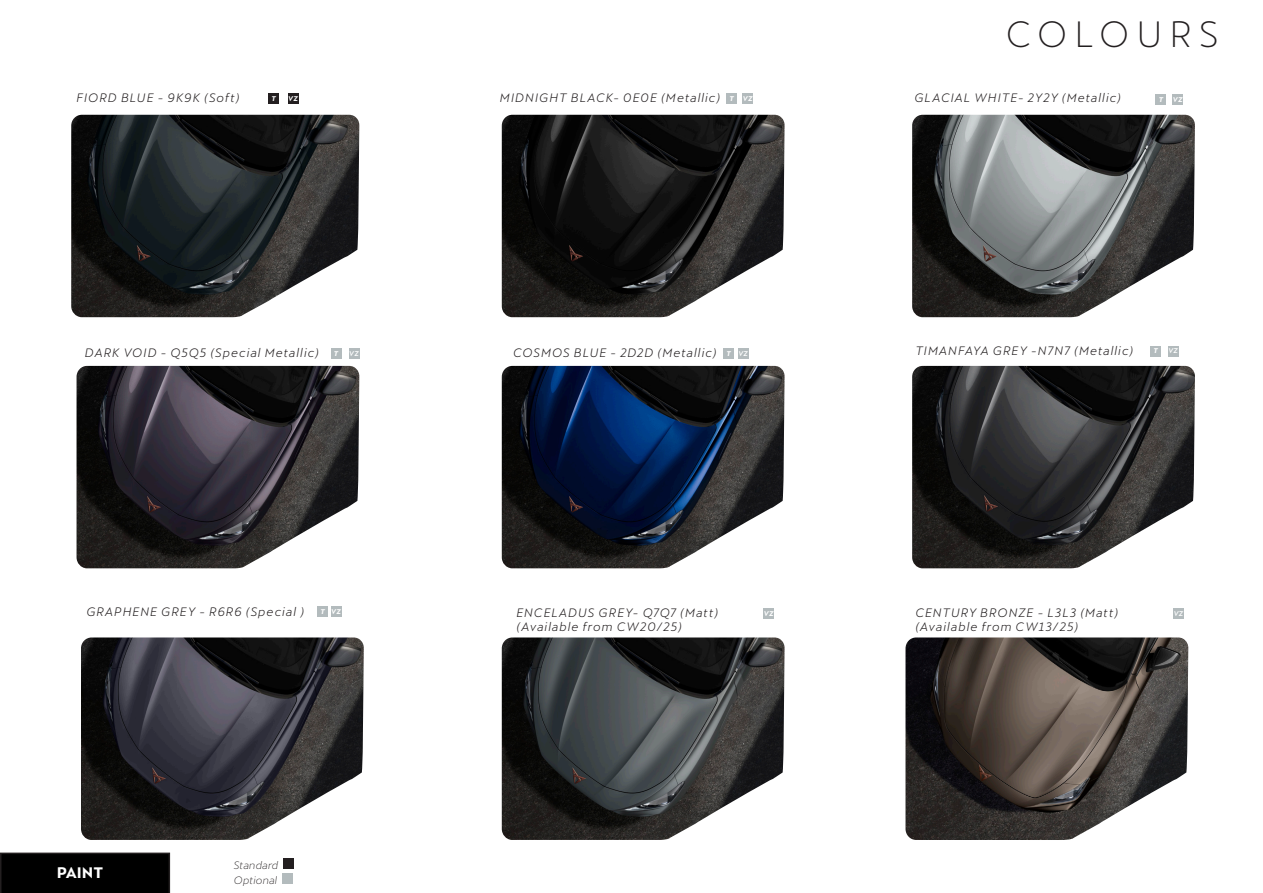
<style>
.page{position:relative;width:1263px;height:893px;background:#fff}
.page>*{position:absolute;margin:0;border:0;box-sizing:border-box;transform-origin:0 0}
.t1{font:300 36px "Cupra";letter-spacing:.21em;color:#231f20}
.t2{font:700 15px "Cupra";color:#fff}
.t3{font:italic 12px "Cupra";letter-spacing:.09em;color:#231f20}
.t4{font:italic 300 10.5px/15px "Cupra";letter-spacing:.02em;color:#231f20}
.t5{font:italic 700 6.75px "Cupra";letter-spacing:.055em;color:#fff}
.t6{font:italic 500 6.75px "Cupra";letter-spacing:.06em;color:#fff}
</style>
<div class="page">
<img style="left:912px;top:366px;width:283px;height:202px">
<img style="left:912px;top:115px;width:283px;height:202px">
<img style="left:71px;top:115px;width:288px;height:202px">
<img style="left:77px;top:366px;width:282px;height:202px">
<img style="left:81px;top:637px;width:283px;height:203px">
<img style="left:502px;top:366px;width:282px;height:202px">
<img style="left:502px;top:115px;width:282px;height:202px">
<img style="left:502px;top:637px;width:282px;height:203px">
<div style="left:283px;top:858px;width:11px;height:11px;background:#231f20"></div>
<div style="left:282px;top:873px;width:11px;height:11px;background:#b3bbbd"></div>
<div style="left:268px;top:93px;width:11px;height:11px;background:#231f20"></div>
<div style="left:742px;top:93px;width:11px;height:11px;background:#b3bbbd"></div>
<div style="left:738px;top:348px;width:10px;height:11px;background:#b3bbbd"></div>
<div style="left:1168px;top:346px;width:10px;height:10px;background:#b3bbbd"></div>
<div style="left:1172px;top:95px;width:11px;height:10px;background:#b3bbbd"></div>
<div style="left:763px;top:608px;width:11px;height:10px;background:#b3bbbd"></div>
<div style="left:331px;top:606px;width:10px;height:11px;background:#b3bbbd"></div>
<div style="left:349px;top:348px;width:10px;height:10px;background:#b3bbbd"></div>
<div style="left:317px;top:606px;width:11px;height:11px;background:#b3bbbd"></div>
<div style="left:723px;top:348px;width:11px;height:11px;background:#b3bbbd"></div>
<div style="left:331px;top:348px;width:10px;height:11px;background:#b3bbbd"></div>
<div style="left:726px;top:93px;width:11px;height:11px;background:#b3bbbd"></div>
<div style="left:1155px;top:95px;width:11px;height:10px;background:#b3bbbd"></div>
<div style="left:0;top:853px;width:170px;height:40px;background:#000"></div>
<img style="left:905px;top:637px;width:283px;height:203px">
<div style="left:288px;top:93px;width:10px;height:11px;background:#231f20"></div>
<div style="left:1150px;top:346px;width:11px;height:10px;background:#b3bbbd"></div>
<div style="left:1173px;top:608px;width:11px;height:10px;background:#b3bbbd"></div>
<p class="t3" style="left:77px;top:87px;width:165px">FIORD BLUE - 9K9K (Soft)</p>
<p class="t1" style="left:1006px;top:2px;width:214px">COLOURS</p>
<p class="t3" style="left:500px;top:87px;width:222px">MIDNIGHT BLACK- 0E0E (Metallic)</p>
<p class="t3" style="left:914px;top:87px;width:208px">GLACIAL WHITE- 2Y2Y (Metallic)</p>
<p class="t5" style="left:271px;top:94px;width:6px">T</p>
<p class="t5" style="left:743px;top:94px;width:11px">VZ</p>
<p class="t5" style="left:730px;top:94px;width:6px">T</p>
<p class="t5" style="left:1159px;top:96px;width:6px">T</p>
<p class="t5" style="left:288px;top:95px;width:11px">VZ</p>
<p class="t5" style="left:1173px;top:96px;width:11px">VZ</p>
<p class="t3" style="left:85px;top:343px;width:235px">DARK VOID - Q5Q5 (Special Metallic)</p>
<p class="t3" style="left:513px;top:342px;width:205px">COSMOS BLUE - 2D2D (Metallic)</p>
<p class="t6" style="left:349px;top:347px;width:11px">VZ</p>
<p class="t5" style="left:334px;top:350px;width:6px">T</p>
<p class="t5" style="left:726px;top:350px;width:6px">T</p>
<p class="t6" style="left:738px;top:347px;width:11px">VZ</p>
<p class="t3" style="left:915px;top:340px;width:219px">TIMANFAYA GREY -N7N7 (Metallic)</p>
<p class="t5" style="left:1153px;top:347px;width:6px">T</p>
<p class="t6" style="left:1168px;top:345px;width:11px">VZ</p>
<p class="t3" style="left:86px;top:601px;width:219px">GRAPHENE GREY - R6R6 (Special )</p>
<p class="t3" style="left:516px;top:602px;width:203px">ENCELADUS GREY- Q7Q7 (Matt)</p>
<p class="t3" style="left:516px;top:617px;width:167px">(Available from CW20/25)</p>
<p class="t5" style="left:321px;top:608px;width:6px">T</p>
<p class="t5" style="left:331px;top:608px;width:11px">VZ</p>
<p class="t5" style="left:764px;top:609px;width:11px">VZ</p>
<p class="t3" style="left:915px;top:602px;width:204px">CENTURY BRONZE - L3L3 (Matt)</p>
<p class="t3" style="left:915px;top:617px;width:164px">(Available from CW13/25)</p>
<p class="t6" style="left:1174px;top:607px;width:11px">VZ</p>
<p class="t2" style="left:57px;top:864px;width:48px">PAINT</p>
<p class="t4" style="left:234px;top:856px;width:46px">Standard<br>Optional</p>
</div>
